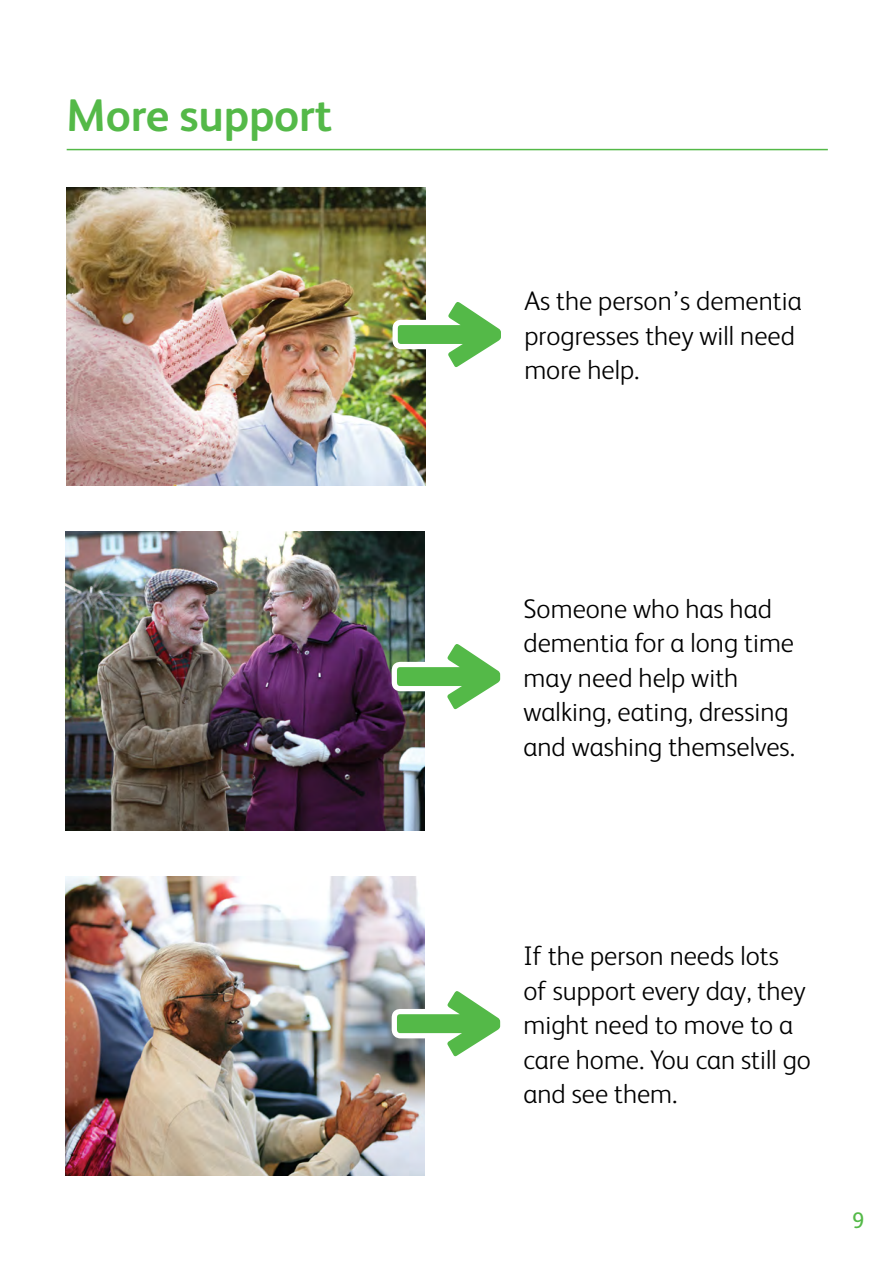
<style>
.page{position:relative;width:893px;height:1263px;background:#fff}
.page>*{position:absolute;margin:0;border:0;box-sizing:border-box;transform-origin:0 0}
.t1{font:700 45.75px "FS Albert";letter-spacing:-.005em;color:#54b948}
.t2{font:300 27px/34.5px "FS Albert";color:#000}
.t3{font:22.5px "FS Albert";color:#54b948}
</style>
<div class="page">
<hr style="left:67px;top:149px;width:761px;height:1px;background:#54b948">
<img style="left:66px;top:187px;width:359px;height:299px">
<img style="left:392px;top:302px;width:109px;height:65px">
<img style="left:65px;top:876px;width:359px;height:299px">
<svg style="left:392px;top:991px;width:108px;height:65px"></svg>
<img style="left:65px;top:532px;width:359px;height:298px">
<svg style="left:392px;top:644px;width:108px;height:65px"></svg>
<p class="t1" style="left:66px;top:84px;width:267px">More support</p>
<p class="t2" style="left:524px;top:283px;width:279px">As the person’s dementia progresses they will need more help.</p>
<p class="t2" style="left:523px;top:590px;width:273px">Someone who has had dementia for a long time may need help with walking, eating, dressing and washing themselves.</p>
<p class="t2" style="left:523px;top:937px;width:289px">If the person needs lots<br>of support every day, they might need to move to a care home. You can still go and see them.</p>
<p class="t3" style="left:852px;top:1205px;width:14px">9</p>
</div>
